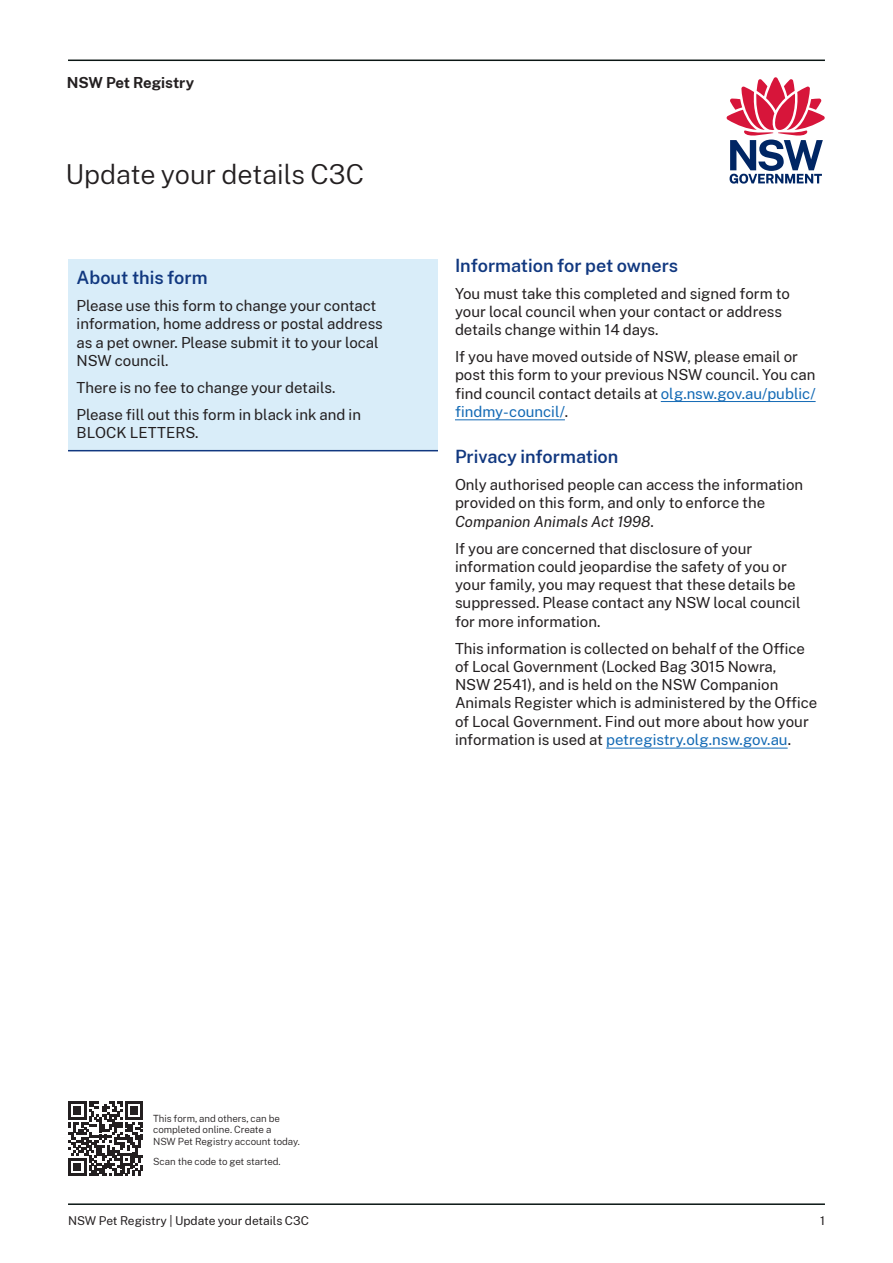
<style>
.page{position:relative;width:893px;height:1263px;background:#fff}
.page>*{position:absolute;margin:0;border:0;box-sizing:border-box;transform-origin:0 0}
.Heading_2{font:300 27px "Public Sans";color:#231f20}
.Heading_4{font:600 18px "Public Sans";color:#113880}
.Content_--_Body_Copy{font:15px/18.3px "Public Sans";color:#231f20}
.Heading_5{font:700 15px "Public Sans";letter-spacing:-.005em;color:#231f20}
.t1{font:12px "Public Sans";color:#231f20}
.Footnotes{font:300 9.75px/11.7px "Public Sans";color:#231f20}
.s1{color:#136ab5}
.s2{font-style:italic}
</style>
<div class="page">
<hr style="left:68px;top:1203px;width:757px;height:2px;background:#0b1614">
<svg style="left:727px;top:77px;width:98px;height:107px"></svg>
<hr style="left:68px;top:60px;width:757px;height:1px;background:#0b1614">
<div style="left:68px;top:259px;width:370px;height:192px;background:#d9edf9"></div>
<hr style="left:68px;top:450px;width:370px;height:1px;background:#113880">
<hr style="left:661px;top:401px;width:155px;height:1px;background:#136ab5">
<hr style="left:455px;top:419px;width:110px;height:1px;background:#136ab5">
<hr style="left:606px;top:748px;width:182px;height:1px;background:#136ab5">
<svg style="left:68px;top:1101px;width:75px;height:75px"></svg>
<p class="Heading_5" style="left:67px;top:72px;width:129px">NSW Pet Registry</p>
<p class="Heading_2" style="left:65px;top:155px;width:300px">Update your details C3C</p>
<p class="Heading_4" style="left:77px;top:265px;width:133px">About this form</p>
<p class="Content_--_Body_Copy" style="left:77px;top:296px;width:308px">Please use this form to change your contact information, home address or postal address as a pet owner. Please submit it to your local NSW council.</p>
<p class="Content_--_Body_Copy" style="left:77px;top:377px;width:260px">There is no fee to change your details.</p>
<p class="Content_--_Body_Copy" style="left:77px;top:404px;width:286px">Please fill out this form in black ink and in<br>BLOCK LETTERS.</p>
<p class="Heading_4" style="left:455px;top:252px;width:225px">Information for pet owners</p>
<p class="Content_--_Body_Copy" style="left:455px;top:283px;width:336px">You must take this completed and signed form to your local council when your contact or address details change within 14 days.</p>
<p class="Content_--_Body_Copy" style="left:455px;top:347px;width:362px">If you have moved outside of NSW, please email or post this form to your previous NSW council. You can find council contact details at <span class="s1">olg.nsw.gov.au/public/ findmy-council/</span>.</p>
<p class="Heading_4" style="left:455px;top:444px;width:165px">Privacy information</p>
<p class="Content_--_Body_Copy" style="left:455px;top:475px;width:350px">Only authorised people can access the information provided on this form, and only to enforce the<br><span class="s2">Companion Animals Act 1998</span>.</p>
<p class="Content_--_Body_Copy" style="left:455px;top:538px;width:347px">If you are concerned that disclosure of your information could jeopardise the safety of you or your family, you may request that these details be suppressed. Please contact any NSW local council for more information.</p>
<p class="Content_--_Body_Copy" style="left:455px;top:638px;width:364px">This information is collected on behalf of the Office of Local Government (Locked Bag 3015 Nowra,<br>NSW 2541), and is held on the NSW Companion Animals Register which is administered by the Office of Local Government. Find out more about how your information is used at <span class="s1">petregistry.olg.nsw.gov.au</span>.</p>
<p class="Footnotes" style="left:153px;top:1112px;width:148px">This form, and others, can be completed online. Create a<br>NSW Pet Registry account today.</p>
<p class="Footnotes" style="left:153px;top:1155px;width:129px">Scan the code to get started.</p>
<p class="t1" style="left:68px;top:1212px;width:242px">NSW Pet Registry | Update your details C3C</p>
<p class="t1" style="left:820px;top:1212px;width:6px">1</p>
</div>
